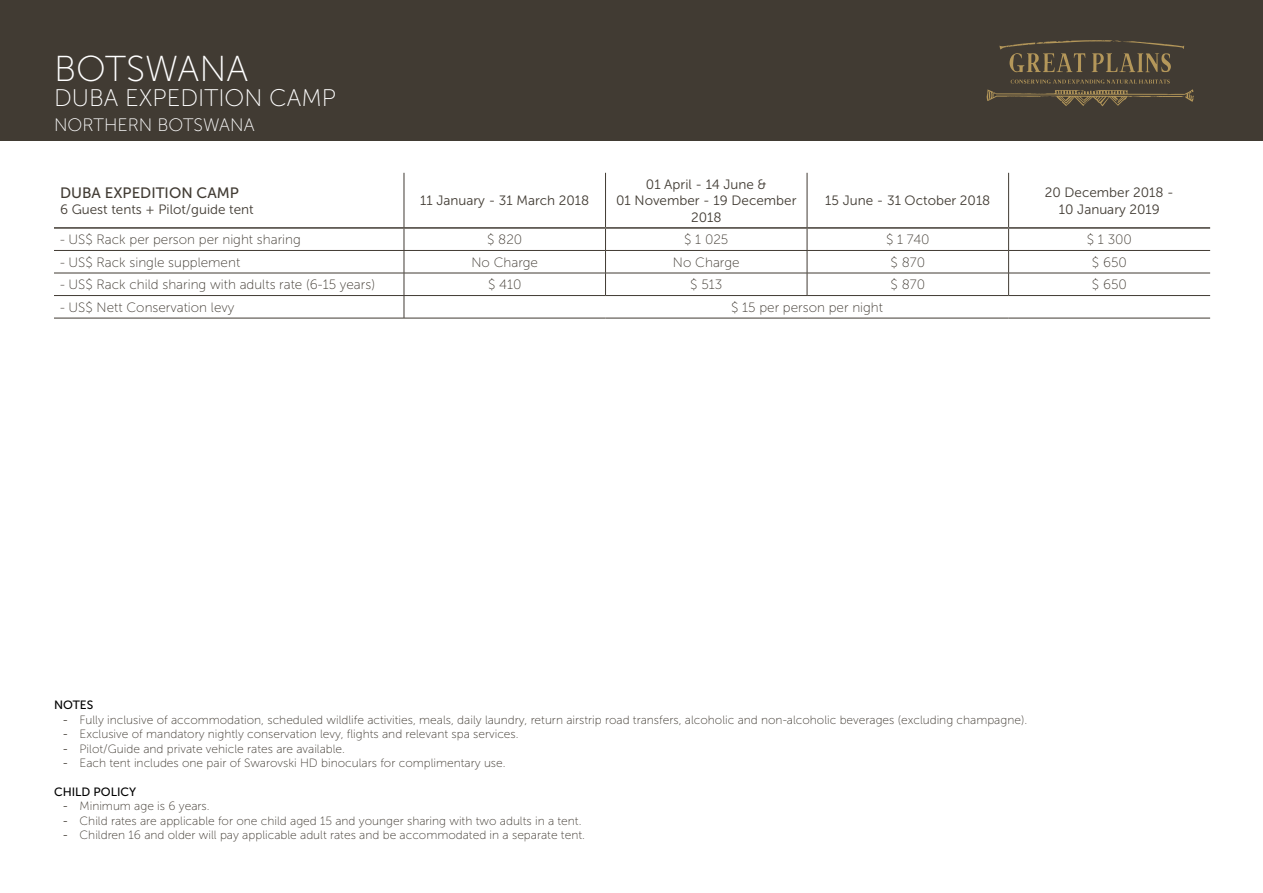
<style>
.page{position:relative;width:1263px;height:893px;background:#fff}
.page>*{position:absolute;margin:0;border:0;box-sizing:border-box;transform-origin:0 0}
.t1{font:36px "Museo Sans 100";color:#fff}
.t2{font:24px "Museo Sans 100";color:#fff}
.t3{font:18px "Museo Sans 100";color:#fff}
.t4{font:15px "Museo Sans 500";color:#413b33}
.t5{font:13.5px "Museo Sans 100";color:#413b33}
.t6{font:13.5px/16.5px "Museo Sans 300";color:#413b33;text-align:center}
.t7{font:12px "Museo Sans 100";color:#413b33}
.t8{font:12px "Museo Sans 500";color:#000}
.s1{font-family:"Museo Sans 300"}
</style>
<div class="page">
<div style="left:0;top:0;width:1263px;height:140px;background:#413b33"></div>
<svg style="left:986px;top:80px;width:208px;height:26px"></svg>
<svg style="left:999px;top:40px;width:185px;height:32px"></svg>
<hr style="left:404px;top:173px;width:1px;height:54px;background:#413b33">
<hr style="left:605px;top:173px;width:1px;height:54px;background:#413b33">
<hr style="left:807px;top:173px;width:1px;height:54px;background:#413b33">
<hr style="left:1008px;top:173px;width:1px;height:54px;background:#413b33">
<hr style="left:54px;top:250px;width:350px;height:1px;background:#413b33">
<hr style="left:404px;top:250px;width:201px;height:1px;background:#413b33">
<hr style="left:605px;top:250px;width:202px;height:1px;background:#413b33">
<hr style="left:807px;top:250px;width:201px;height:1px;background:#413b33">
<hr style="left:1008px;top:250px;width:202px;height:1px;background:#413b33">
<hr style="left:54px;top:273px;width:350px;height:1px;background:#413b33">
<hr style="left:404px;top:273px;width:201px;height:1px;background:#413b33">
<hr style="left:605px;top:273px;width:202px;height:1px;background:#413b33">
<svg style="left:605px;top:229px;width:1px;height:66px"></svg>
<hr style="left:807px;top:273px;width:201px;height:1px;background:#413b33">
<svg style="left:807px;top:229px;width:1px;height:66px"></svg>
<hr style="left:1008px;top:273px;width:202px;height:1px;background:#413b33">
<svg style="left:1008px;top:229px;width:1px;height:66px"></svg>
<hr style="left:54px;top:295px;width:350px;height:1px;background:#413b33">
<hr style="left:404px;top:295px;width:201px;height:1px;background:#413b33">
<svg style="left:404px;top:229px;width:1px;height:89px"></svg>
<hr style="left:605px;top:295px;width:202px;height:1px;background:#413b33">
<hr style="left:807px;top:295px;width:201px;height:1px;background:#413b33">
<hr style="left:1008px;top:295px;width:202px;height:1px;background:#413b33">
<hr style="left:54px;top:318px;width:350px;height:1px;background:#413b33">
<hr style="left:404px;top:318px;width:201px;height:1px;background:#413b33">
<hr style="left:605px;top:318px;width:202px;height:1px;background:#413b33">
<hr style="left:807px;top:318px;width:201px;height:1px;background:#413b33">
<hr style="left:1008px;top:318px;width:202px;height:1px;background:#413b33">
<hr style="left:54px;top:227px;width:350px;height:2px;background:#413b33">
<hr style="left:404px;top:227px;width:201px;height:2px;background:#413b33">
<hr style="left:605px;top:227px;width:202px;height:2px;background:#413b33">
<hr style="left:807px;top:227px;width:201px;height:2px;background:#413b33">
<hr style="left:1008px;top:227px;width:202px;height:2px;background:#413b33">
<h1 class="t1" style="left:54px;top:50px;width:196px">BOTSWANA</h1>
<h2 class="t2" style="left:54px;top:85px;width:283px">DUBA EXPEDITION CAMP</h2>
<h3 class="t3" style="left:54px;top:115px;width:202px">NORTHERN BOTSWANA</h3>
<p class="t4" style="left:60px;top:184px;width:180px">DUBA EXPEDITION CAMP</p>
<p class="t6" style="left:60px;top:201px;width:195px">6 Guest tents + Pilot/guide tent</p>
<p class="t6" style="left:420px;top:193px;width:171px">11 January - 31 March 2018</p>
<p class="t6" style="left:616px;top:176px;width:182px">01 April - 14 June &amp;<br>01 November - 19 December<br>2018</p>
<p class="t6" style="left:825px;top:193px;width:167px">15 June - 31 October 2018</p>
<p class="t6" style="left:1045px;top:184px;width:131px">20 December 2018 -<br>10 January 2019</p>
<p class="t5" style="left:60px;top:232px;width:242px">- US$ Rack per person per night sharing</p>
<p class="t5" style="left:487px;top:232px;width:37px">$ 820</p>
<p class="t5" style="left:684px;top:232px;width:46px">$ 1 025</p>
<p class="t5" style="left:886px;top:232px;width:45px">$ 1 740</p>
<p class="t5" style="left:1087px;top:232px;width:47px">$ 1 300</p>
<p class="t5" style="left:60px;top:255px;width:182px">- US$ Rack single supplement</p>
<p class="t5" style="left:471px;top:255px;width:68px">No Charge</p>
<p class="t5" style="left:673px;top:255px;width:68px">No Charge</p>
<p class="t5" style="left:890px;top:255px;width:36px">$ 870</p>
<p class="t5" style="left:1092px;top:255px;width:37px">$ 650</p>
<p class="t5" style="left:60px;top:277px;width:317px">- US$ Rack child sharing with adults rate (6-15 years)</p>
<p class="t5" style="left:488px;top:277px;width:35px">$ 410</p>
<p class="t5" style="left:690px;top:277px;width:34px">$ 513</p>
<p class="t5" style="left:890px;top:277px;width:36px">$ 870</p>
<p class="t5" style="left:1092px;top:277px;width:37px">$ 650</p>
<p class="t5" style="left:60px;top:300px;width:176px">- US$ Nett Conservation levy</p>
<p class="t5" style="left:731px;top:300px;width:153px">$ 15 per person per night</p>
<p class="t8" style="left:54px;top:699px;width:41px">NOTES</p>
<p class="t7" style="left:63px;top:713px;width:966px"><span class="s1">-</span> Fully inclusive of accommodation, scheduled wildlife activities, meals, daily laundry, return airstrip road transfers, alcoholic and non-alcoholic beverages (excluding champagne).</p>
<p class="t7" style="left:63px;top:728px;width:458px"><span class="s1">-</span> Exclusive of mandatory nightly conservation levy, flights and relevant spa services.</p>
<p class="t7" style="left:63px;top:742px;width:284px"><span class="s1">-</span> Pilot/Guide and private vehicle rates are available.</p>
<p class="t7" style="left:63px;top:756px;width:445px"><span class="s1">-</span> Each tent includes one pair of Swarovski HD binoculars for complimentary use.</p>
<p class="t8" style="left:54px;top:785px;width:84px">CHILD POLICY</p>
<p class="t7" style="left:63px;top:800px;width:149px"><span class="s1">-</span> Minimum age is 6 years.</p>
<p class="t7" style="left:63px;top:814px;width:520px"><span class="s1">-</span> Child rates are applicable for one child aged 15 and younger sharing with two adults in a tent.</p>
<p class="t7" style="left:63px;top:828px;width:524px"><span class="s1">-</span> Children 16 and older will pay applicable adult rates and be accommodated in a separate tent.</p>
</div>
